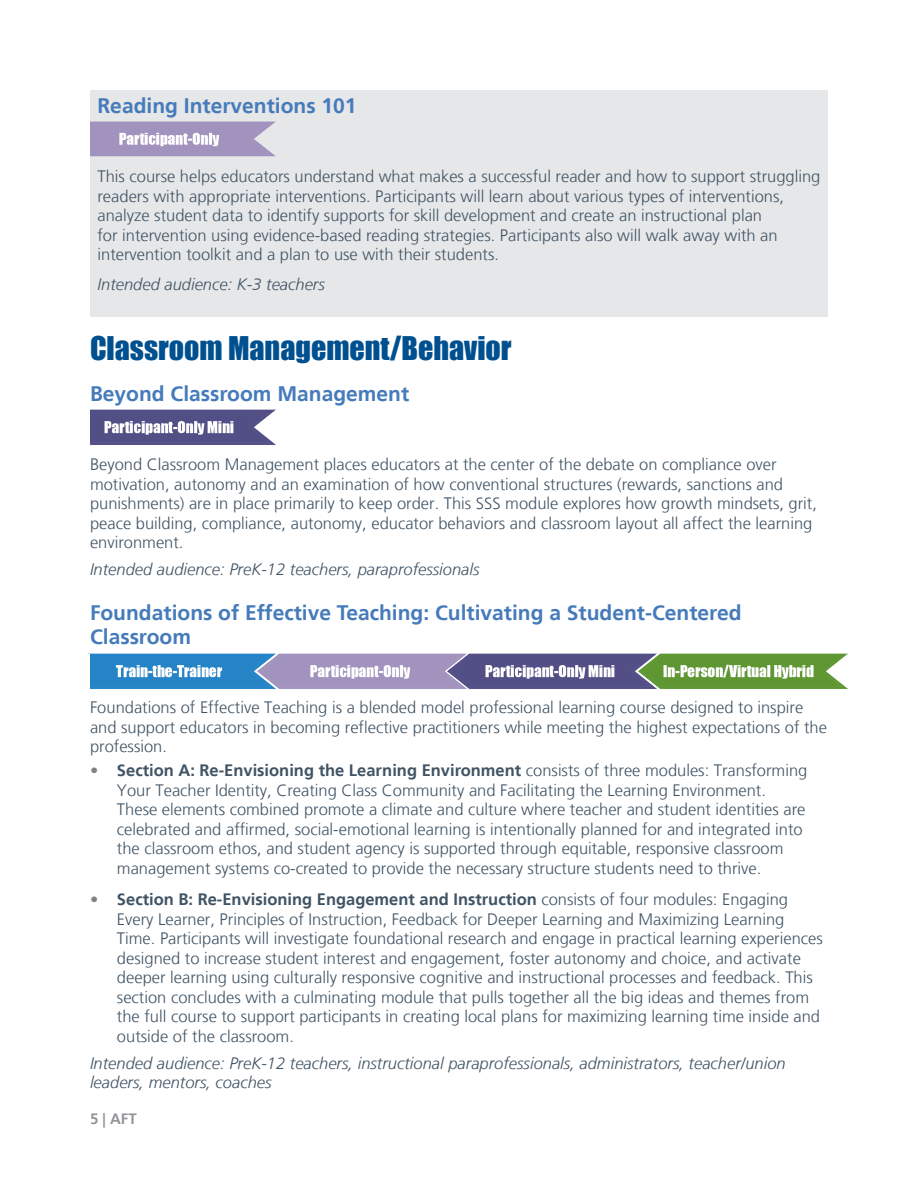
<style>
.page{position:relative;width:918px;height:1188px;background:#fff}
.page>*{position:absolute;margin:0;border:0;box-sizing:border-box;transform-origin:0 0}
.t1{font:30px "Impact";color:#00508f}
.t2{font:700 21px/24px "Frutiger";color:#467bbb}
.t3{font:300 16.5px/19.5px "Frutiger";color:#3f5364}
.t4{font:italic 300 16.5px/19.5px "Frutiger";color:#3f5364}
.t5{font:700 15px "Frutiger";color:#939598}
.s1{font-weight:700;color:#808285}
.s2{font-weight:700}
</style>
<div class="page">
<div style="left:90px;top:90px;width:738px;height:227px;background:#e6e7e8"></div>
<img style="left:90px;top:121px;width:186px;height:36px">
<img style="left:90px;top:409px;width:186px;height:36px">
<img style="left:669px;top:653px;width:179px;height:36px">
<img style="left:287px;top:653px;width:157px;height:36px">
<img style="left:444px;top:653px;width:225px;height:36px">
<img style="left:88px;top:653px;width:199px;height:36px">
<div style="left:0;top:654px;width:90px;height:42px;background:#fff"></div>
<p class="t2" style="left:98px;top:94px;width:261px">Reading Interventions 101</p>
<p class="t3" style="left:98px;top:167px;width:724px">This course helps educators understand what makes a successful reader and how to support struggling readers with appropriate interventions. Participants will learn about various types of interventions, analyze student data to identify supports for skill development and create an instructional plan<br>for intervention using evidence-based reading strategies. Participants also will walk away with an intervention toolkit and a plan to use with their students.</p>
<p class="t4" style="left:98px;top:275px;width:229px">Intended audience: K-3 teachers</p>
<h1 class="t1" style="left:90px;top:325px;width:423px">Classroom Management/Behavior</h1>
<p class="t2" style="left:90px;top:382px;width:321px">Beyond Classroom Management</p>
<p class="t3" style="left:90px;top:455px;width:729px">Beyond Classroom Management places educators at the center of the debate on compliance over motivation, autonomy and an examination of how conventional structures (rewards, sanctions and punishments) are in place primarily to keep order. This SSS module explores how growth mindsets, grit, peace building, compliance, autonomy, educator behaviors and classroom layout all affect the learning environment.</p>
<p class="t4" style="left:90px;top:560px;width:391px">Intended audience: PreK-12 teachers, paraprofessionals</p>
<p class="t2" style="left:90px;top:601px;width:653px">Foundations of Effective Teaching: Cultivating a Student-Centered<br>Classroom</p>
<p class="t3" style="left:90px;top:698px;width:739px">Foundations of Effective Teaching is a blended model professional learning course designed to inspire and support educators in becoming reflective practitioners while meeting the highest expectations of the profession.</p>
<p class="t3" style="left:117px;top:761px;width:692px;text-indent:-27px"><span class="s1">•</span> <span class="s2">Section A: Re-Envisioning the Learning Environment</span> consists of three modules: Transforming Your Teacher Identity, Creating Class Community and Facilitating the Learning Environment.<br>These elements combined promote a climate and culture where teacher and student identities are celebrated and affirmed, social-emotional learning is intentionally planned for and integrated into the classroom ethos, and student agency is supported through equitable, responsive classroom management systems co-created to provide the necessary structure students need to thrive.</p>
<p class="t3" style="left:117px;top:890px;width:707px;text-indent:-27px"><span class="s1">•</span> <span class="s2">Section B: Re-Envisioning Engagement and Instruction</span> consists of four modules: Engaging Every Learner, Principles of Instruction, Feedback for Deeper Learning and Maximizing Learning Time. Participants will investigate foundational research and engage in practical learning experiences designed to increase student interest and engagement, foster autonomy and choice, and activate deeper learning using culturally responsive cognitive and instructional processes and feedback. This section concludes with a culminating module that pulls together all the big ideas and themes from the full course to support participants in creating local plans for maximizing learning time inside and outside of the classroom.</p>
<p class="t4" style="left:90px;top:1053px;width:697px">Intended audience: PreK-12 teachers, instructional paraprofessionals, administrators, teacher/union leaders, mentors, coaches</p>
<p class="t5" style="left:90px;top:1110px;width:48px">5 | AFT</p>
</div>
